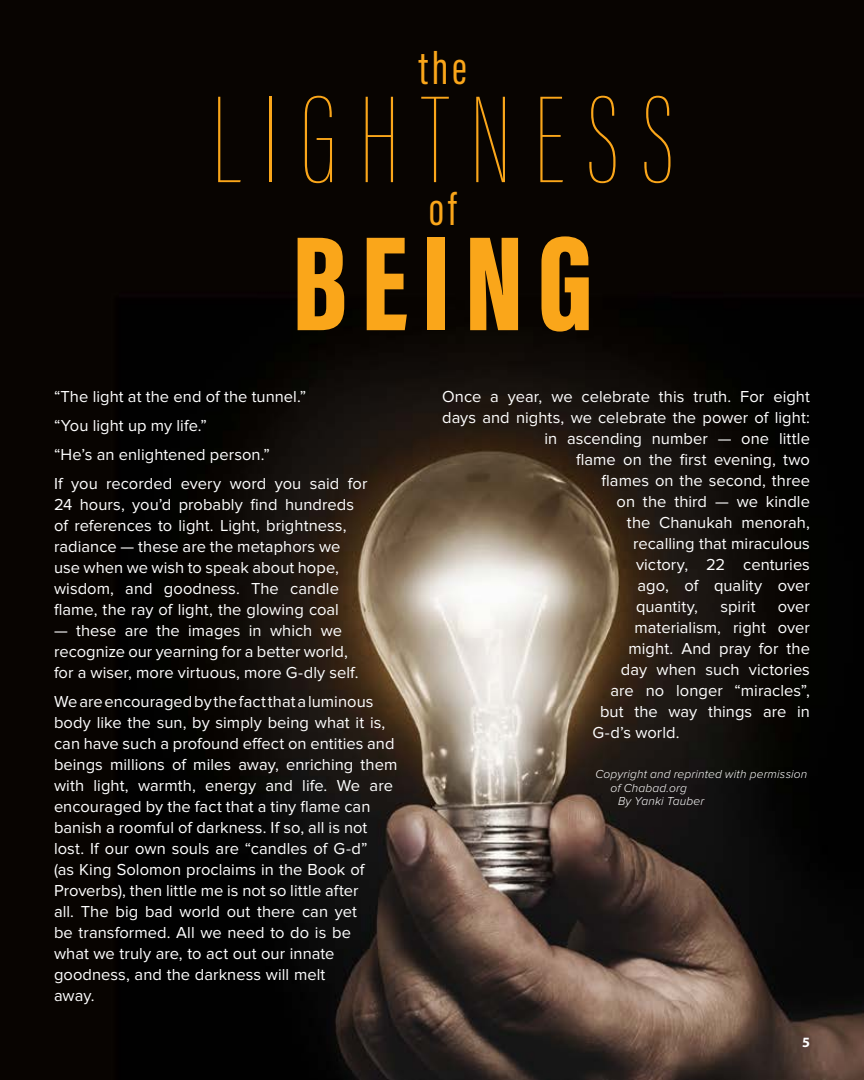
<style>
.page{position:relative;width:864px;height:1080px;background:#fff}
.page>*{position:absolute;margin:0;border:0;box-sizing:border-box;transform-origin:0 0}
.t1{font:900 138.45px "Acumin Pro Extra Cond";letter-spacing:.1em;color:#faa61a}
.t2{font:100 128.25px "Acumin Pro Extra Cond";letter-spacing:.16em;color:#faa61a}
.t3{font:47.4px "Acumin Pro Extra Cond";color:#faa61a}
.t4{font:16.5px/21px "Proxima Nova";letter-spacing:.005em;color:#fff}
.t5{font:700 14.25px "Myriad Pro";color:#fff}
.t6{font:italic 300 12px "Proxima Nova";letter-spacing:.01em;color:#fff}
</style>
<div class="page">
<img style="left:0;top:0;width:864px;height:1080px">
<h3 class="t3" style="left:419px;top:40px;width:50px">the</h3>
<h2 class="t2" style="left:211px;top:64px;width:465px">LIGHTNESS</h2>
<h3 class="t3" style="left:429px;top:181px;width:29px">of</h3>
<h1 class="t1" style="left:292px;top:199px;width:303px">BEING</h1>
<p class="t4" style="left:54px;top:382px;width:315px;line-height:29.1px">“The light at the end of the tunnel.”<br>“You light up my life.”<br>“He’s an enlightened person.”<br>If you recorded every word you said for</p>
<p class="t4" style="left:54px;top:494px;width:302px">24 hours, you’d probably find hundreds of references to light. Light, brightness, radiance — these are the metaphors we use when we wish to speak about hope, wisdom, and goodness. The candle flame, the ray of light, the glowing coal</p>
<p class="t4" style="left:54px;top:620px;width:306px">— these are the images in which we recognize our yearning for a better world, for a wiser, more virtuous, more G‑dly self.</p>
<p class="t4" style="left:54px;top:692px;width:345px">We are encouraged by the fact that a luminous body like the sun, by simply being what it is, can have such a profound effect on entities and beings millions of miles away, enriching them with light, warmth, energy and life. We are encouraged by the fact that a tiny flame can banish a roomful of darkness. If so, all is not lost. If our own souls are “candles of G‑d”<br>(as King Solomon proclaims in the Book of Proverbs), then little me is not so little after<br>all. The big bad world out there can yet<br>be transformed. All we need to do is be<br>what we truly are, to act out our innate goodness, and the darkness will melt<br>away.</p>
<p class="t4" style="left:442px;top:386px;width:369px">Once a year, we celebrate this truth. For eight</p>
<p class="t4" style="left:442px;top:407px;width:369px">days and nights, we celebrate the power of light:</p>
<p class="t4" style="left:545px;top:428px;width:267px">in ascending number — one little</p>
<p class="t4" style="left:576px;top:449px;width:235px">flame on the first evening, two</p>
<p class="t4" style="left:602px;top:470px;width:210px">flames on the second, three</p>
<p class="t4" style="left:617px;top:491px;width:195px">on the third — we kindle</p>
<p class="t4" style="left:627px;top:512px;width:184px">the Chanukah menorah,</p>
<p class="t4" style="left:633px;top:533px;width:178px">recalling that miraculous</p>
<p class="t4" style="left:636px;top:554px;width:176px">victory, 22 centuries</p>
<p class="t4" style="left:638px;top:575px;width:174px">ago, of quality over</p>
<p class="t4" style="left:636px;top:596px;width:63px">quantity,</p>
<p class="t4" style="left:720px;top:596px;width:37px">spirit</p>
<p class="t4" style="left:778px;top:596px;width:34px">over</p>
<p class="t4" style="left:635px;top:617px;width:177px">materialism, right over</p>
<p class="t4" style="left:628px;top:638px;width:183px">might. And pray for the</p>
<p class="t4" style="left:621px;top:659px;width:191px">day when such victories</p>
<p class="t4" style="left:610px;top:680px;width:201px">are no longer “miracles”,</p>
<p class="t4" style="left:600px;top:701px;width:211px">but the way things are in</p>
<p class="t4" style="left:592px;top:722px;width:89px">G‑d’s world.</p>
<p class="t6" style="left:596px;top:767px;width:213px">Copyright and reprinted with permission</p>
<p class="t6" style="left:610px;top:781px;width:78px">of Chabad.org</p>
<p class="t6" style="left:618px;top:794px;width:88px">By Yanki Tauber</p>
<p class="t5" style="left:802px;top:1033px;width:9px">5</p>
</div>
